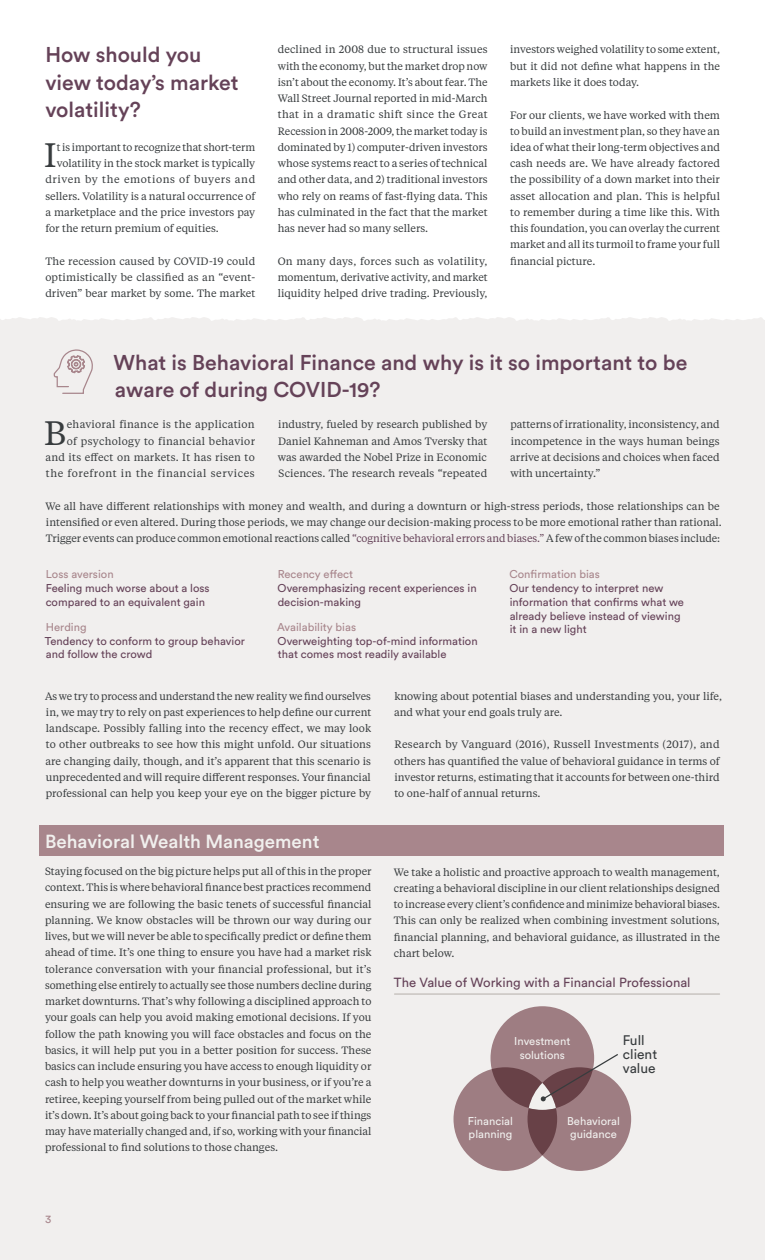
<style>
.page{position:relative;width:765px;height:1260px;background:#fff}
.page>*{position:absolute;margin:0;border:0;box-sizing:border-box;transform-origin:0 0}
.t1{font:33.75px "Tiempos Text";color:#383c3e}
.t2{font:500 21.25px/27.5px "Circular Std";color:#654258}
.t3{font:500 18.75px "Circular Std";color:#f1f0ee}
.t4{font:13.75px/13.8px "Circular Std";color:#383c3e}
.t5{font:13.12px "Circular Std";color:#654258}
.t6{font:11.25px "Circular Std";color:#654258}
.t7{font:11.25px "Circular Std";color:#a8868c}
.t8{font:11.25px/13.8px "Circular Std";color:#f1f0ee}
.t9{font:10.62px/16.2px "Tiempos Text";color:#383c3e;text-align:justify}
.t10{font:10.62px "Tiempos Text";letter-spacing:.02em;color:#383c3e}
.t11{font:10.62px "Tiempos Text";letter-spacing:.05em;color:#383c3e}
.t12{font:10.62px "Tiempos Text";letter-spacing:.025em;color:#383c3e}
.t13{font:10.62px "Tiempos Text";letter-spacing:.03em;color:#383c3e}
.s1{color:#654258}
</style>
<div class="page">
<div style="left:0;top:317px;width:765px;height:943px;background:#f1efee"></div>
<hr style="left:395px;top:993px;width:325px;height:2px;background:#c0bbb7">
<svg style="left:52px;top:349px;width:41px;height:46px;background:#e3dbdc"></svg>
<div style="left:39px;top:826px;width:685px;height:30px;background:#a8868c"></div>
<div style="left:491px;top:1006px;width:103px;height:104px;background:#9e7d82;border-radius:50%"></div>
<div style="left:528px;top:1067px;width:103px;height:104px;background:#9e7d82;border-radius:50%"></div>
<svg style="left:454px;top:1067px;width:103px;height:104px;background:#906d72"></svg>
<svg style="left:529px;top:1053px;width:90px;height:57px"></svg>
<h2 class="t2" style="left:45px;top:41px;width:195px">How should you view today’s market volatility?</h2>
<p class="t1" style="left:44px;top:133px;width:14px">I</p>
<p class="t9" style="left:57px;top:139px;width:200px">t is important to recognize that short-term</p>
<p class="t9" style="left:57px;top:155px;width:200px">volatility in the stock market is typically</p>
<p class="t11" style="left:45px;top:173px;width:211px">driven by the emotions of buyers and</p>
<p class="t9" style="left:45px;top:187px;width:212px">sellers. Volatility is a natural occurrence of</p>
<p class="t9" style="left:45px;top:204px;width:211px">a marketplace and the price investors pay</p>
<p class="t9" style="left:45px;top:220px;width:175px">for the return premium of equities.</p>
<p class="t9" style="left:45px;top:252px;width:211px">The recession caused by COVID-19 could optimistically be classifed as an “event&shy;driven” bear market by some. The market</p>
<p class="t9" style="left:278px;top:41px;width:211px">declined in 2008 due to structural issues with the economy, but the market drop now isn’t about the economy. It’s about fear. The Wall Street Journal reported in mid-March that in a dramatic shift since the Great Recession in 2008-2009, the market today is dominated by 1) computer-driven investors whose systems react to a series of technical and other data, and 2) traditional investors who rely on reams of fast-fying data. This has culminated in the fact that the market has never had so many sellers.</p>
<p class="t9" style="left:278px;top:252px;width:211px">On many days, forces such as volatility, momentum, derivative activity, and market liquidity helped drive trading. Previously,</p>
<p class="t9" style="left:510px;top:41px;width:211px">investors weighed volatility to some extent, but it did not defne what happens in the markets like it does today.</p>
<p class="t9" style="left:510px;top:106px;width:212px">For our clients, we have worked with them to build an investment plan, so they have an idea of what their long-term objectives and cash needs are. We have already factored the possibility of a down market into their asset allocation and plan. This is helpful to remember during a time like this. With this foundation, you can overlay the current market and all its turmoil to frame your full fnancial picture.</p>
<h2 class="t2" style="left:114px;top:348px;width:575px">What is Behavioral Finance and why is it so important to be aware of during COVID-19?</h2>
<p class="t1" style="left:44px;top:410px;width:24px">B</p>
<p class="t12" style="left:67px;top:418px;width:190px">ehavioral finance is the application</p>
<p class="t9" style="left:278px;top:416px;width:211px">industry, fueled by research published by</p>
<p class="t9" style="left:511px;top:416px;width:211px">patterns of irrationality, inconsistency, and</p>
<p class="t13" style="left:67px;top:434px;width:190px">of psychology to financial behavior</p>
<p class="t9" style="left:278px;top:432px;width:211px">Daniel Kahneman and Amos Tversky that</p>
<p class="t9" style="left:511px;top:432px;width:210px">incompetence in the ways human beings</p>
<p class="t10" style="left:46px;top:450px;width:211px">and its efect on markets. It has risen to</p>
<p class="t9" style="left:278px;top:449px;width:211px">was awarded the Nobel Prize in Economic</p>
<p class="t9" style="left:510px;top:449px;width:211px">arrive at decisions and choices when faced</p>
<p class="t11" style="left:46px;top:466px;width:210px">the forefront in the financial services</p>
<p class="t9" style="left:278px;top:465px;width:210px">Sciences. The research reveals “repeated</p>
<p class="t9" style="left:510px;top:465px;width:92px">with uncertainty.”</p>
<p class="t9" style="left:45px;top:497px;width:678px;text-align:left">We all have diferent relationships with money and wealth, and during a downturn or high-stress periods, those relationships can be intensifed or even altered. During those periods, we may change our decision-making process to be more emotional rather than rational.<br>Trigger events can produce common emotional reactions called <span class="s1">“cognitive behavioral errors and biases.”</span> A few of the common biases include:</p>
<p class="t7" style="left:46px;top:568px;width:69px">Loss aversion</p>
<p class="t7" style="left:278px;top:568px;width:77px">Recency efect</p>
<p class="t7" style="left:510px;top:568px;width:92px">Confrmation bias</p>
<p class="t6" style="left:46px;top:581px;width:165px">Feeling much worse about a loss</p>
<p class="t6" style="left:278px;top:581px;width:201px">Overemphasizing recent experiences in</p>
<p class="t6" style="left:510px;top:581px;width:155px">Our tendency to interpret new</p>
<p class="t6" style="left:46px;top:595px;width:161px">compared to an equivalent gain</p>
<p class="t6" style="left:278px;top:595px;width:85px">decision-making</p>
<p class="t6" style="left:510px;top:595px;width:176px">information that confrms what we</p>
<p class="t6" style="left:510px;top:609px;width:172px">already believe instead of viewing</p>
<p class="t7" style="left:46px;top:620px;width:42px">Herding</p>
<p class="t7" style="left:277px;top:620px;width:81px">Availability bias</p>
<p class="t6" style="left:510px;top:623px;width:78px">it in a new light</p>
<p class="t6" style="left:45px;top:634px;width:202px">Tendency to conform to group behavior</p>
<p class="t6" style="left:278px;top:634px;width:202px">Overweighting top-of-mind information</p>
<p class="t6" style="left:46px;top:648px;width:108px">and follow the crowd</p>
<p class="t6" style="left:278px;top:648px;width:170px">that comes most readily available</p>
<p class="t9" style="left:45px;top:687px;width:327px">As we try to process and understand the new reality we fnd ourselves</p>
<p class="t9" style="left:394px;top:687px;width:329px">knowing about potential biases and understanding you, your life,</p>
<p class="t9" style="left:46px;top:704px;width:327px">in, we may try to rely on past experiences to help defne our current</p>
<p class="t9" style="left:394px;top:704px;width:170px">and what your end goals truly are.</p>
<p class="t9" style="left:46px;top:720px;width:327px">landscape. Possibly falling into the recency efect, we may look to other outbreaks to see how this might unfold. Our situations</p>
<p class="t10" style="left:394px;top:738px;width:327px">Research by Vanguard (2016), Russell Investments (2017), and</p>
<p class="t9" style="left:46px;top:752px;width:327px">are changing daily, though, and it’s apparent that this scenario is</p>
<p class="t9" style="left:394px;top:752px;width:328px">others has quantifed the value of behavioral guidance in terms of</p>
<p class="t9" style="left:46px;top:769px;width:327px">unprecedented and will require diferent responses. Your fnancial</p>
<p class="t9" style="left:395px;top:769px;width:327px">investor returns, estimating that it accounts for between one-third</p>
<p class="t9" style="left:46px;top:785px;width:327px">professional can help you keep your eye on the bigger picture by</p>
<p class="t9" style="left:394px;top:785px;width:148px">to one-half of annual returns.</p>
<p class="t3" style="left:45px;top:829px;width:276px">Behavioral Wealth Management</p>
<p class="t9" style="left:45px;top:863px;width:328px">Staying focused on the big picture helps put all of this in the proper context. This is where behavioral fnance best practices recommend ensuring we are following the basic tenets of successful fnancial planning. We know obstacles will be thrown our way during our lives, but we will never be able to specifcally predict or defne them ahead of time. It’s one thing to ensure you have had a market risk tolerance conversation with your fnancial professional, but it’s something else entirely to actually see those numbers decline during market downturns. That’s why following a disciplined approach to your goals can help you avoid making emotional decisions. If you follow the path knowing you will face obstacles and focus on the basics, it will help put you in a better position for success. These basics can include ensuring you have access to enough liquidity or cash to help you weather downturns in your business, or if you’re a retiree, keeping yourself from being pulled out of the market while it’s down. It’s about going back to your fnancial path to see if things may have materially changed and, if so, working with your fnancial professional to fnd solutions to those changes.</p>
<p class="t9" style="left:394px;top:863px;width:328px">We take a holistic and proactive approach to wealth management, creating a behavioral discipline in our client relationships designed to increase every client’s confdence and minimize behavioral biases.<br>This can only be realized when combining investment solutions, fnancial planning, and behavioral guidance, as illustrated in the chart below.</p>
<p class="t5" style="left:394px;top:975px;width:298px">The Value of Working with a Financial Professional</p>
<h3 class="t4" style="left:623px;top:1034px;width:36px">Full client</h3>
<p class="t8" style="left:514px;top:1034px;width:58px;text-align:center">Investment solutions</p>
<p class="t4" style="left:623px;top:1061px;width:34px">value</p>
<p class="t8" style="left:468px;top:1114px;width:47px">Financial planning</p>
<p class="t8" style="left:567px;top:1114px;width:54px">Behavioral guidance</p>
<p class="t7" style="left:45px;top:1212px;width:8px">3</p>
</div>
